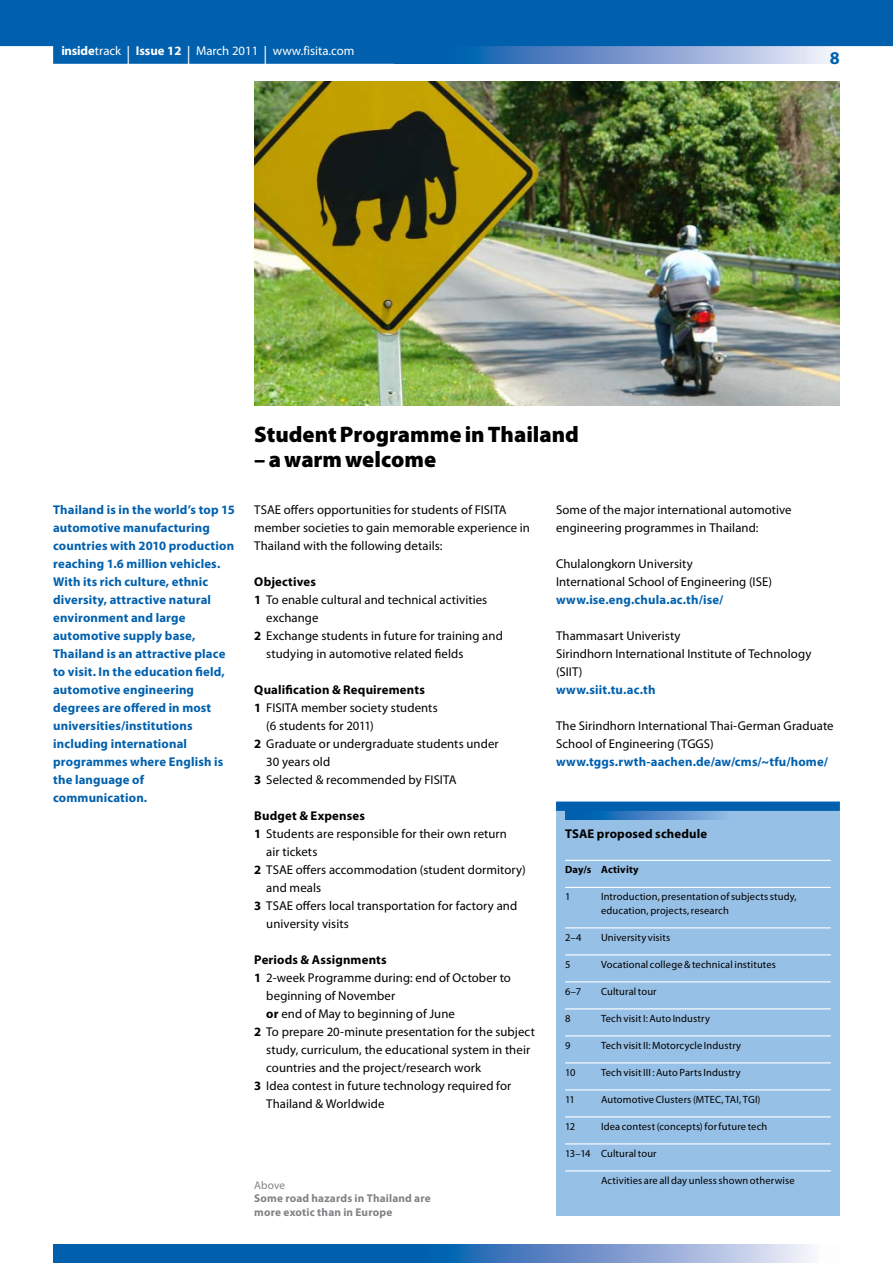
<style>
.page{position:relative;width:893px;height:1263px;background:#fff}
.page>*{position:absolute;margin:0;border:0;box-sizing:border-box;transform-origin:0 0}
.t1{font:900 22.5px "Myriad Pro";color:#000}
.t2{font:700 18px "Myriad Pro";color:#0060ae}
.t3{font:12.75px/18px "Myriad Pro";letter-spacing:.005em;color:#000}
.t4{font:700 12.75px/18px "Myriad Pro";letter-spacing:.01em;color:#0060ae}
.t5{font:700 12.75px "Myriad Pro";letter-spacing:.015em;color:#000}
.t6{font:12.75px "Myriad Pro";color:#fff}
.t7{font:700 11.25px/13.5px "Myriad Pro";letter-spacing:.015em;color:#808285}
.t8{font:11.25px "Myriad Pro";letter-spacing:.005em;color:#808285}
.t9{font:10.5px/13.5px "Myriad Pro";letter-spacing:.01em;color:#000}
.t10{font:700 10.5px "Myriad Pro";letter-spacing:.015em;color:#000}
.s1{font-weight:700}
.s2{font-size:21.3px}
</style>
<div class="page">
<div style="left:556px;top:802px;width:284px;height:414px;background:#97c0e6"></div>
<svg style="left:565px;top:811px;width:156px;height:9px"></svg>
<div style="left:556px;top:802px;width:284px;height:9px;background:#0060ae"></div>
<svg style="left:0;top:0;width:893px;height:64px;background:#186db5"></svg>
<div style="left:53px;top:1245px;width:349px;height:18px;background:#0060ae"></div>
<svg style="left:402px;top:1245px;width:409px;height:18px;background:#759bce"></svg>
<img style="left:254px;top:82px;width:586px;height:324px">
<hr style="left:565px;top:860px;width:266px;height:1px;background:#fff">
<hr style="left:565px;top:887px;width:266px;height:1px;background:#fff">
<hr style="left:565px;top:927px;width:266px;height:1px;background:#fff">
<hr style="left:565px;top:954px;width:266px;height:1px;background:#fff">
<hr style="left:565px;top:981px;width:266px;height:1px;background:#fff">
<hr style="left:565px;top:1008px;width:266px;height:1px;background:#fff">
<hr style="left:565px;top:1035px;width:266px;height:1px;background:#fff">
<hr style="left:565px;top:1062px;width:266px;height:1px;background:#fff">
<hr style="left:565px;top:1089px;width:266px;height:1px;background:#fff">
<hr style="left:565px;top:1116px;width:266px;height:1px;background:#fff">
<hr style="left:565px;top:1143px;width:266px;height:1px;background:#fff">
<hr style="left:565px;top:1170px;width:266px;height:1px;background:#fff">
<p class="t6" style="left:61px;top:43px;width:295px"><span class="s1">inside</span>track <span class="s2">|</span> <span class="s1">Issue 12</span> <span class="s2">|</span> March 2011 <span class="s2">|</span> www.fisita.com</p>
<h2 class="t2" style="left:830px;top:46px;width:11px">8</h2>
<h1 class="t1" style="left:254px;top:419px;width:326px">Student Programme in Thailand</h1>
<h1 class="t1" style="left:254px;top:445px;width:183px">– a warm welcome</h1>
<p class="t4" style="left:53px;top:500px;width:183px">Thailand is in the world’s top 15 automotive manufacturing countries with 2010 production reaching 1.6 million vehicles.<br>With its rich culture, ethnic diversity, attractive natural environment and large automotive supply base,<br>Thailand is an attractive place to visit. In the education field, automotive engineering degrees are offered in most universities/institutions including international programmes where English is the language of communication.</p>
<p class="t3" style="left:254px;top:500px;width:277px">TSAE offers opportunities for students of FISITA member societies to gain memorable experience in<br>Thailand with the following details:</p>
<p class="t5" style="left:254px;top:573px;width:63px">Objectives</p>
<p class="t3" style="left:254px;top:590px;width:234px"><span class="s1">1</span> To enable cultural and technical activities</p>
<p class="t3" style="left:266px;top:608px;width:54px">exchange</p>
<p class="t3" style="left:254px;top:626px;width:250px"><span class="s1">2</span> Exchange students in future for training and</p>
<p class="t3" style="left:266px;top:644px;width:199px">studying in automotive related fields</p>
<p class="t5" style="left:254px;top:681px;width:172px">Qualification &amp; Requirements</p>
<p class="t3" style="left:254px;top:698px;width:185px"><span class="s1">1</span> FISITA member society students</p>
<p class="t3" style="left:266px;top:716px;width:109px">(6 students for 2011)</p>
<p class="t3" style="left:254px;top:734px;width:246px"><span class="s1">2</span> Graduate or undergraduate students under</p>
<p class="t3" style="left:266px;top:752px;width:65px">30 years old</p>
<p class="t3" style="left:254px;top:770px;width:204px"><span class="s1">3</span> Selected &amp; recommended by FISITA</p>
<p class="t5" style="left:254px;top:807px;width:112px">Budget &amp; Expenses</p>
<p class="t3" style="left:254px;top:824px;width:254px"><span class="s1">1</span> Students are responsible for their own return</p>
<p class="t3" style="left:266px;top:842px;width:53px">air tickets</p>
<p class="t3" style="left:254px;top:860px;width:273px"><span class="s1">2</span> TSAE offers accommodation (student dormitory)</p>
<p class="t3" style="left:266px;top:878px;width:56px">and meals</p>
<p class="t3" style="left:254px;top:896px;width:264px"><span class="s1">3</span> TSAE offers local transportation for factory and</p>
<p class="t3" style="left:266px;top:914px;width:84px">university visits</p>
<p class="t5" style="left:254px;top:951px;width:134px">Periods &amp; Assignments</p>
<p class="t3" style="left:254px;top:968px;width:258px"><span class="s1">1</span> 2-week Programme during: end of October to</p>
<p class="t3" style="left:266px;top:986px;width:130px">beginning of November</p>
<p class="t3" style="left:266px;top:1004px;width:190px"><span class="s1">or</span> end of May to beginning of June</p>
<p class="t3" style="left:254px;top:1022px;width:282px"><span class="s1">2</span> To prepare 20-minute presentation for the subject</p>
<p class="t3" style="left:266px;top:1040px;width:265px">study, curriculum, the educational system in their</p>
<p class="t3" style="left:266px;top:1058px;width:216px">countries and the project/research work</p>
<p class="t3" style="left:254px;top:1076px;width:259px"><span class="s1">3</span> Idea contest in future technology required for</p>
<p class="t3" style="left:266px;top:1094px;width:120px">Thailand &amp; Worldwide</p>
<p class="t8" style="left:254px;top:1178px;width:32px">Above</p>
<p class="t7" style="left:254px;top:1191px;width:178px">Some road hazards in Thailand are more exotic than in Europe</p>
<p class="t3" style="left:556px;top:500px;width:237px">Some of the major international automotive engineering programmes in Thailand:</p>
<p class="t3" style="left:556px;top:554px;width:217px">Chulalongkorn University<br>International School of Engineering (ISE)</p>
<p class="t4" style="left:556px;top:590px;width:169px">www.ise.eng.chula.ac.th/ise/</p>
<p class="t3" style="left:556px;top:626px;width:257px">Thammasart Univeristy<br>Sirindhorn International Institute of Technology (SIIT)</p>
<p class="t4" style="left:556px;top:680px;width:101px">www.siit.tu.ac.th</p>
<p class="t3" style="left:556px;top:716px;width:279px">The Sirindhorn International Thai-German Graduate<br>School of Engineering (TGGS)</p>
<p class="t4" style="left:556px;top:752px;width:274px">www.tggs.rwth-aachen.de/aw/cms/~tfu/home/</p>
<p class="t5" style="left:565px;top:825px;width:144px">TSAE proposed schedule</p>
<p class="t10" style="left:565px;top:863px;width:75px">Day/s Activity</p>
<p class="t9" style="left:565px;top:890px;width:7px">1</p>
<p class="t9" style="left:601px;top:890px;width:197px">Introduction, presentation of subjects study, education, projects, research</p>
<p class="t9" style="left:565px;top:930px;width:18px">2–4</p>
<p class="t9" style="left:601px;top:930px;width:71px">University visits</p>
<p class="t9" style="left:565px;top:957px;width:7px">5</p>
<p class="t9" style="left:601px;top:957px;width:176px">Vocational college &amp; technical institutes</p>
<p class="t9" style="left:565px;top:984px;width:18px">6–7</p>
<p class="t9" style="left:601px;top:984px;width:57px">Cultural tour</p>
<p class="t9" style="left:565px;top:1011px;width:7px">8</p>
<p class="t9" style="left:601px;top:1011px;width:110px">Tech visit I: Auto Industry</p>
<p class="t9" style="left:565px;top:1038px;width:7px">9</p>
<p class="t9" style="left:601px;top:1038px;width:142px">Tech visit II: Motorcycle Industry</p>
<p class="t9" style="left:565px;top:1065px;width:12px">10</p>
<p class="t9" style="left:601px;top:1065px;width:141px">Tech visit III : Auto Parts Industry</p>
<p class="t9" style="left:565px;top:1092px;width:11px">11</p>
<p class="t9" style="left:601px;top:1092px;width:161px">Automotive Clusters (MTEC, TAI, TGI)</p>
<p class="t9" style="left:565px;top:1119px;width:12px">12</p>
<p class="t9" style="left:601px;top:1119px;width:168px">Idea contest (concepts) for future tech</p>
<p class="t9" style="left:565px;top:1146px;width:93px">13–14 Cultural tour</p>
<p class="t9" style="left:601px;top:1173px;width:195px">Activities are all day unless shown otherwise</p>
</div>
